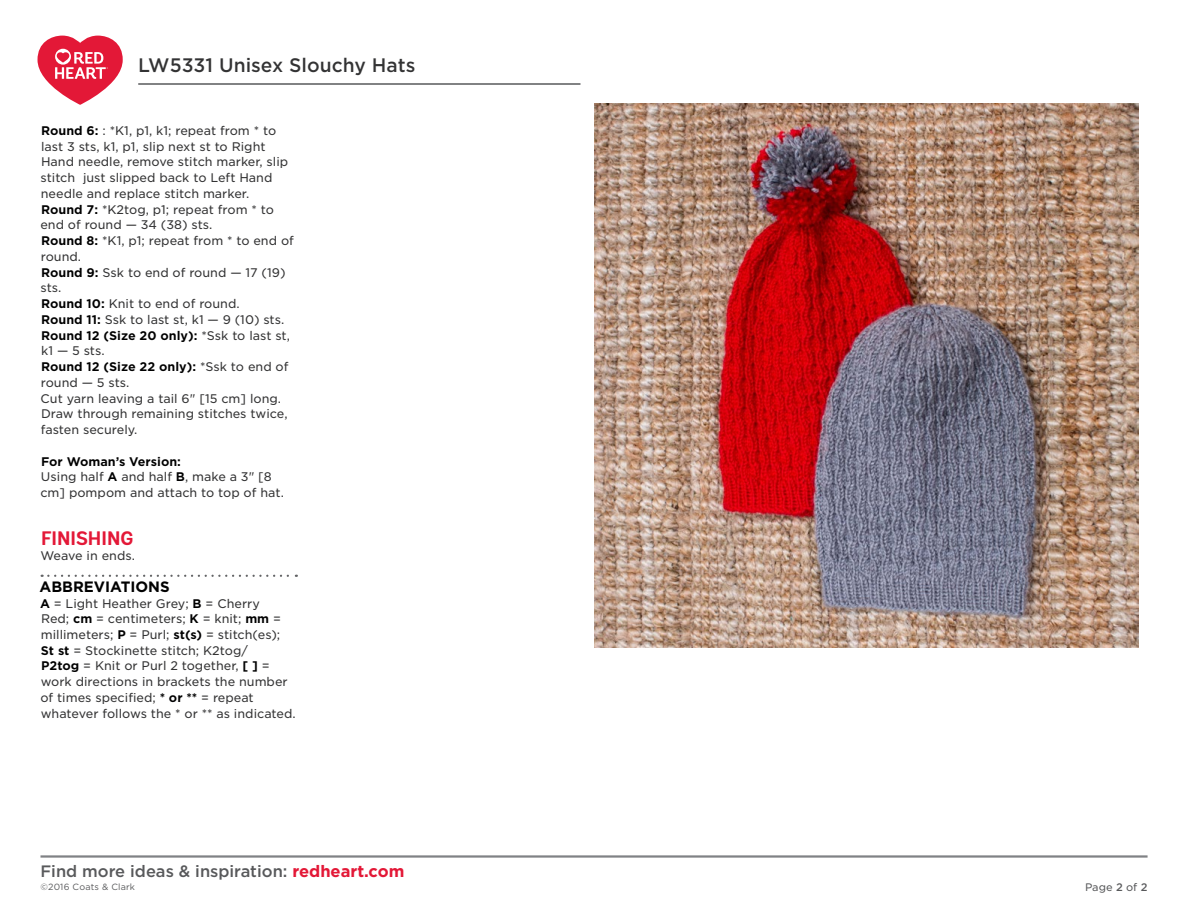
<style>
.page{position:relative;width:1188px;height:918px;background:#fff}
.page>*{position:absolute;margin:0;border:0;box-sizing:border-box;transform-origin:0 0}
.t1{font:700 19.5px "Andes Rounded";color:#e31837}
.t2{font:500 18.75px "Gotham S Sm";color:#333334}
.t3{font:500 16.5px "Gotham";color:#58595b}
.t4{font:700 15px "Gotham";color:#000}
.t5{font:12px/15.8px "Gotham S Sm";color:#333334}
.t6{font:10.5px "Gotham S Sm";color:#58595b}
.t7{font:9px "Gotham";letter-spacing:.02em;color:#58595b}
.s1{font-weight:700;color:#000}
.s2{color:#2e2e2f}
.s3{font-weight:700;color:#e31837}
.s4{font-weight:500}
</style>
<div class="page">
<hr style="left:40px;top:855px;width:1108px;height:3px;background:#808285">
<svg style="left:42px;top:575px;width:255px;height:2px"></svg>
<hr style="left:138px;top:83px;width:442px;height:2px;background:#58595b">
<svg style="left:38px;top:36px;width:85px;height:69px"></svg>
<img style="left:594px;top:104px;width:544px;height:544px">
<h2 class="t2" style="left:138px;top:52px;width:279px">LW5331 Unisex Slouchy Hats</h2>
<p class="t5" style="left:40px;top:122px;width:255px"><span class="s1">Round 6:</span> : *<span class="s2">K</span>1, p1, k1; repeat from * to last 3 sts, k1, p1, slip next st to Right<br>Hand needle, remove stitch marker, slip stitch just slipped back to Left Hand needle and replace stitch marker.<br><span class="s1">Round 7:</span> *<span class="s2">K</span>2tog, p1; repeat from * to end of round — 34 (38) sts.<br><span class="s1">Round 8:</span> *<span class="s2">K</span>1, p1; repeat from * to end of round.<br><span class="s1">Round 9:</span> Ssk to end of round — 17 (19) sts.<br><span class="s1">Round 10:</span> <span class="s2">K</span>nit to end of round.<br><span class="s1">Round 11:</span> Ssk to last st, k1 — 9 (10) sts.<br><span class="s1">Round 12 (Size 20 only):</span> *Ssk to last st, k1 — 5 sts.<br><span class="s1">Round 12 (Size 22 only):</span> *Ssk to end of round — 5 sts.<br>Cut yarn leaving a tail 6" [15 cm] long.<br>Draw through remaining stitches twice, fasten securely.</p>
<p class="t5" style="left:40px;top:453px;width:245px"><span class="s1">For Woman’s Version:<br></span>Using half <span class="s1">A</span> and half <span class="s1">B</span>, make a 3" [8 cm] pompom and attach to top of hat.</p>
<h1 class="t1" style="left:41px;top:526px;width:94px">FINISHING</h1>
<p class="t5" style="left:40px;top:548px;width:96px">Weave in ends.</p>
<p class="t4" style="left:40px;top:576px;width:132px">ABBREVIATIONS</p>
<p class="t5" style="left:40px;top:595px;width:257px"><span class="s1">A</span> = Light Heather Grey; <span class="s1">B</span> = Cherry<br>Red; <span class="s1">cm</span> = centimeters; <span class="s1">K</span> = knit; <span class="s1">mm</span> = millimeters; <span class="s1">P</span> = Purl; <span class="s1">st(s)</span> = stitch(es); <span class="s1">St st</span> = Stockinette stitch; K2tog/<br><span class="s1">P2tog</span> = Knit or Purl 2 together, <span class="s1">[ ]</span> = work directions in brackets the number of times specified; <span class="s1">* or **</span> = repeat whatever follows the * or ** as indicated.</p>
<h3 class="t3" style="left:40px;top:860px;width:365px">Find more ideas &amp; inspiration: <span class="s3">redheart.com</span></h3>
<p class="t7" style="left:40px;top:882px;width:96px">©2016 Coats &amp; Clark</p>
<p class="t6" style="left:1085px;top:880px;width:64px">Page <span class="s4">2</span> of <span class="s4">2</span></p>
</div>
